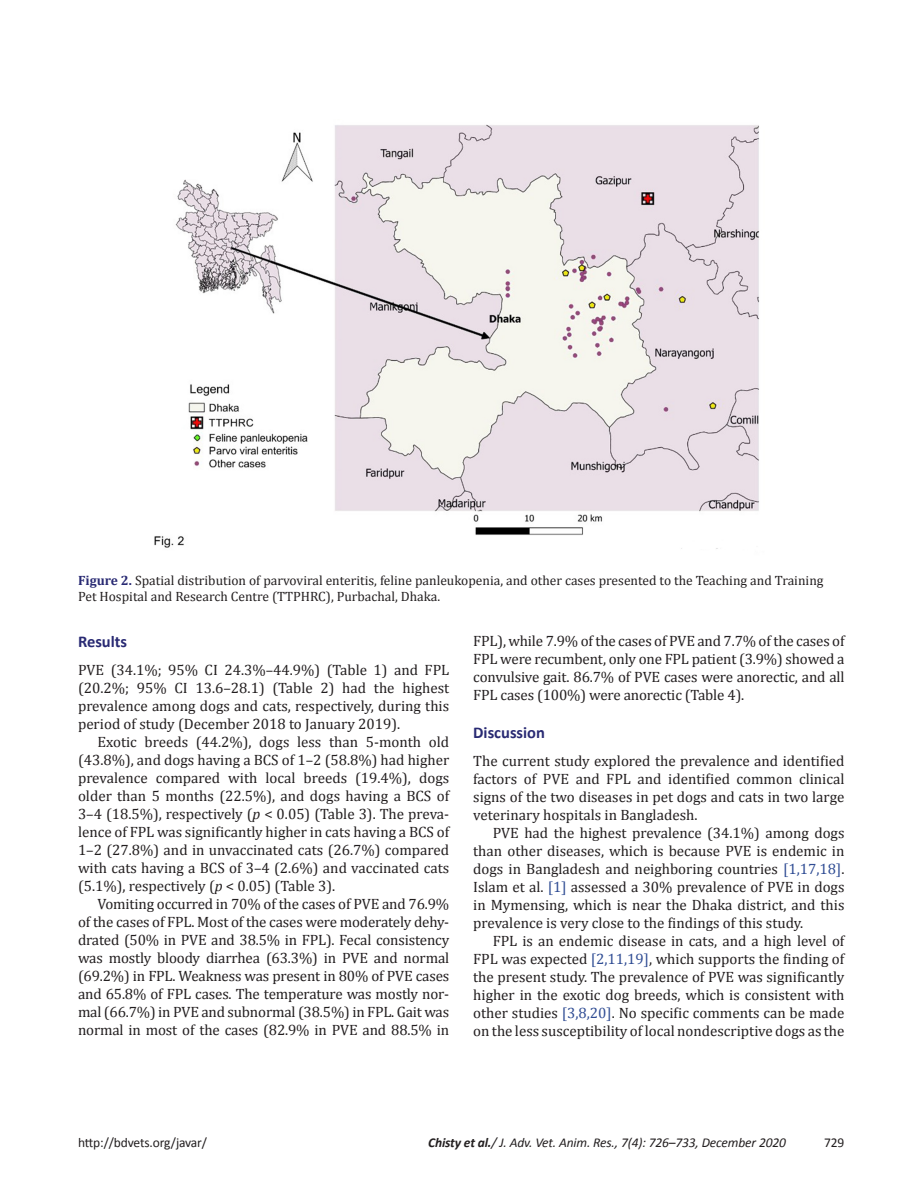
<style>
.page{position:relative;width:918px;height:1188px;background:#fff}
.page>*{position:absolute;margin:0;border:0;box-sizing:border-box;transform-origin:0 0}
.Head_A{font:700 16.5px "Calibri";color:#292a73}
.Para_Indent{font:15px/18px "Cambria";color:#231f20;text-align:justify}
.Para_1st{font:15px/18px "Cambria";color:#231f20;text-align:justify}
.t1{font:13.5px/16.2px "Cambria";color:#231f20}
.t2{font:italic 13.5px "Calibri";letter-spacing:-.01em;color:#231f20}
.t3{font:13.5px "Calibri";letter-spacing:-.01em;color:#231f20}
.s1{font-weight:700;color:#292a73}
.s2{font-style:italic}
.s3{color:#304d94}
.s4{font-weight:700}
</style>
<div class="page">
<img style="left:154px;top:124px;width:605px;height:425px">
<p class="t1" style="left:78px;top:572px;width:747px"><span class="s1">Figure 2.</span> Spatial distribution of parvoviral enteritis, feline panleukopenia, and other cases presented to the Teaching and Training<br>Pet Hospital and Research Centre (TTPHRC), Purbachal, Dhaka.</p>
<p class="Head_A" style="left:78px;top:631px;width:51px">Results</p>
<p class="Para_1st" style="left:78px;top:661px;width:373px">PVE (34.1%; 95% CI 24.3%–44.9%) (Table 1) and FPL (20.2%; 95% CI 13.6–28.1) (Table 2) had the highest prevalence among dogs and cats, respectively, during this period of study (December 2018 to January 2019).</p>
<p class="Para_Indent" style="left:78px;top:733px;width:373px;text-indent:20px">Exotic breeds (44.2%), dogs less than 5-month old (43.8%), and dogs having a BCS of 1–2 (58.8%) had higher prevalence compared with local breeds (19.4%), dogs older than 5 months (22.5%), and dogs having a BCS of 3–4 (18.5%), respectively (<span class="s2">p</span> &lt; 0.05) (Table 3). The preva&shy;lence of FPL was significantly higher in cats having a BCS of 1–2 (27.8%) and in unvaccinated cats (26.7%) compared with cats having a BCS of 3–4 (2.6%) and vaccinated cats (5.1%), respectively (<span class="s2">p</span> &lt; 0.05) (Table 3).</p>
<p class="Para_Indent" style="left:78px;top:895px;width:373px;text-indent:20px">Vomiting occurred in 70% of the cases of PVE and 76.9% of the cases of FPL. Most of the cases were moderately dehy&shy;drated (50% in PVE and 38.5% in FPL). Fecal consistency was mostly bloody diarrhea (63.3%) in PVE and normal (69.2%) in FPL. Weakness was present in 80% of PVE cases and 65.8% of FPL cases. The temperature was mostly nor&shy;mal (66.7%) in PVE and subnormal (38.5%) in FPL. Gait was normal in most of the cases (82.9% in PVE and 88.5% in</p>
<p class="Para_Indent" style="left:473px;top:632px;width:373px">FPL), while 7.9% of the cases of PVE and 7.7% of the cases of FPL were recumbent, only one FPL patient (3.9%) showed a convulsive gait. 86.7% of PVE cases were anorectic, and all FPL cases (100%) were anorectic (Table 4).</p>
<p class="Head_A" style="left:473px;top:722px;width:73px">Discussion</p>
<p class="Para_1st" style="left:473px;top:752px;width:373px">The current study explored the prevalence and identified factors of PVE and FPL and identified common clinical signs of the two diseases in pet dogs and cats in two large veterinary hospitals in Bangladesh.</p>
<p class="Para_Indent" style="left:473px;top:824px;width:373px;text-indent:20px">PVE had the highest prevalence (34.1%) among dogs than other diseases, which is because PVE is endemic in dogs in Bangladesh and neighboring countries <span class="s3">[1,17,18]</span>.<br>Islam et al. <span class="s3">[1]</span> assessed a 30% prevalence of PVE in dogs in Mymensing, which is near the Dhaka district, and this prevalence is very close to the findings of this study.</p>
<p class="Para_Indent" style="left:473px;top:932px;width:373px;text-indent:20px">FPL is an endemic disease in cats, and a high level of FPL was expected <span class="s3">[2,11,19]</span>, which supports the finding of the present study. The prevalence of PVE was significantly higher in the exotic dog breeds, which is consistent with other studies <span class="s3">[3,8,20]</span>. No specific comments can be made on the less susceptibility of local nondescriptive dogs as the</p>
<p class="t3" style="left:78px;top:1134px;width:131px">http://bdvets.org/javar/</p>
<p class="t2" style="left:428px;top:1134px;width:359px"><span class="s4">Chisty et al.</span>/ J. Adv. Vet. Anim. Res., 7(4): 726–733, December 2020</p>
<p class="t3" style="left:824px;top:1134px;width:22px">729</p>
</div>
